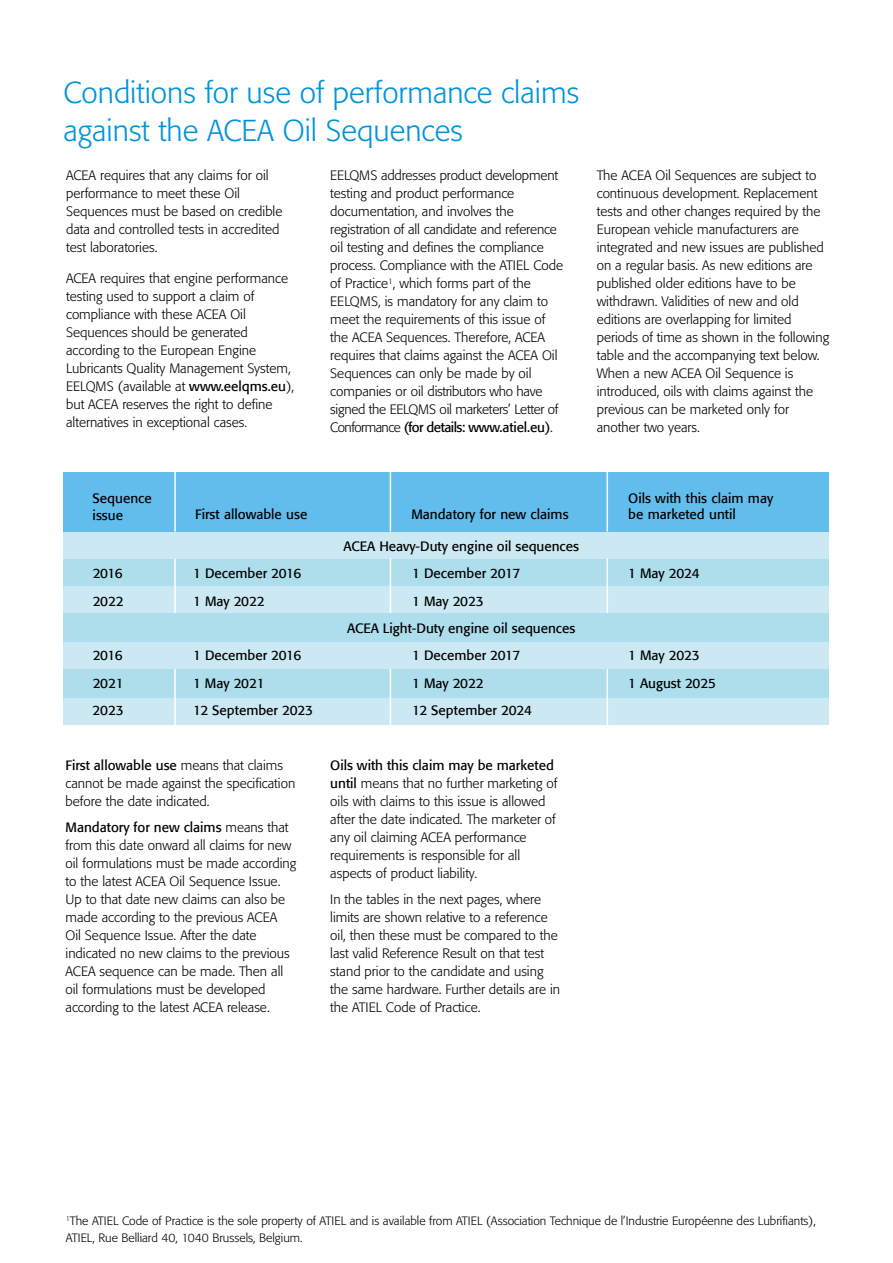
<style>
.page{position:relative;width:893px;height:1263px;background:#fff}
.page>*{position:absolute;margin:0;border:0;box-sizing:border-box;transform-origin:0 0}
.t1{font:300 30px/37.5px "Formata";color:#0094da}
.t2{font:300 13.5px/18px "Formata";color:#000}
.t3{font:13.5px/16.5px "Formata";color:#000}
.t4{font:300 12px/16.5px "Formata";color:#000}
.s1{font-weight:400}
</style>
<div class="page">
<div style="left:64px;top:472px;width:765px;height:65px;background:#60bdec"></div>
<div style="left:64px;top:558px;width:765px;height:167px;background:#aeddec"></div>
<div style="left:64px;top:532px;width:765px;height:26px;background:#cce9f3"></div>
<div style="left:64px;top:586px;width:765px;height:27px;background:#cce9f3"></div>
<div style="left:64px;top:642px;width:765px;height:27px;background:#cce9f3"></div>
<div style="left:64px;top:698px;width:765px;height:27px;background:#cce9f3"></div>
<hr style="left:174px;top:669px;width:2px;height:58px;background:#fff">
<hr style="left:174px;top:558px;width:2px;height:55px;background:#fff">
<hr style="left:174px;top:472px;width:2px;height:60px;background:#fff">
<hr style="left:390px;top:669px;width:1px;height:58px;background:#fff">
<hr style="left:390px;top:558px;width:1px;height:55px;background:#fff">
<hr style="left:390px;top:472px;width:1px;height:60px;background:#fff">
<hr style="left:606px;top:669px;width:2px;height:58px;background:#fff">
<hr style="left:606px;top:558px;width:2px;height:55px;background:#fff">
<hr style="left:606px;top:472px;width:2px;height:60px;background:#fff">
<h1 class="t1" style="left:63px;top:74px;width:517px">Conditions for use of performance claims against the ACEA Oil Sequences</h1>
<p class="t2" style="left:66px;top:166px;width:218px">ACEA requires that any claims for oil performance to meet these Oil<br>Sequences must be based on credible data and controlled tests in accredited test laboratories.</p>
<p class="t2" style="left:66px;top:269px;width:230px">ACEA requires that engine performance testing used to support a claim of compliance with these ACEA Oil Sequences should be generated according to the European Engine Lubricants Quality Management System, EELQMS (available at <span class="s1">www.eelqms.eu</span>), but ACEA reserves the right to define alternatives in exceptional cases.</p>
<p class="t2" style="left:330px;top:166px;width:234px">EELQMS addresses product development testing and product performance documentation, and involves the registration of all candidate and reference oil testing and defines the compliance process. Compliance with the ATIEL Code of Practice<sup>1</sup>, which forms part of the EELQMS, is mandatory for any claim to meet the requirements of this issue of the ACEA Sequences. Therefore, ACEA requires that claims against the ACEA Oil Sequences can only be made by oil companies or oil distributors who have signed the EELQMS oil marketers’ Letter of Conformance <span class="s1">(for details: www.atiel.eu)</span>.</p>
<p class="t2" style="left:597px;top:167px;width:234px">The ACEA Oil Sequences are subject to continuous development. Replacement tests and other changes required by the European vehicle manufacturers are integrated and new issues are published on a regular basis. As new editions are published older editions have to be withdrawn. Validities of new and old editions are overlapping for limited periods of time as shown in the following table and the accompanying text below.<br>When a new ACEA Oil Sequence is introduced, oils with claims against the previous can be marketed only for another two years.</p>
<p class="t3" style="left:93px;top:490px;width:61px">Sequence issue</p>
<p class="t3" style="left:195px;top:506px;width:114px">First allowable use</p>
<p class="t3" style="left:411px;top:506px;width:159px">Mandatory for new claims</p>
<p class="t3" style="left:344px;top:538px;width:237px">ACEA Heavy-Duty engine oil sequences</p>
<p class="t3" style="left:628px;top:490px;width:147px">Oils with this claim may be marketed until</p>
<p class="t3" style="left:93px;top:565px;width:32px">2016</p>
<p class="t3" style="left:193px;top:565px;width:110px">1 December 2016</p>
<p class="t3" style="left:412px;top:565px;width:110px">1 December 2017</p>
<p class="t3" style="left:628px;top:565px;width:73px">1 May 2024</p>
<p class="t3" style="left:93px;top:592px;width:32px">2022</p>
<p class="t3" style="left:193px;top:592px;width:73px">1 May 2022</p>
<p class="t3" style="left:347px;top:587px;width:230px;line-height:27.5px;text-indent:65px">1 May 2023<br>ACEA Light-Duty engine oil sequences</p>
<p class="t3" style="left:93px;top:647px;width:32px">2016</p>
<p class="t3" style="left:193px;top:647px;width:110px">1 December 2016</p>
<p class="t3" style="left:412px;top:647px;width:110px">1 December 2017</p>
<p class="t3" style="left:628px;top:647px;width:73px">1 May 2023</p>
<p class="t3" style="left:93px;top:675px;width:32px">2021</p>
<p class="t3" style="left:193px;top:675px;width:73px">1 May 2021</p>
<p class="t3" style="left:412px;top:675px;width:73px">1 May 2022</p>
<p class="t3" style="left:628px;top:675px;width:89px">1 August 2025</p>
<p class="t3" style="left:93px;top:702px;width:32px">2023</p>
<p class="t3" style="left:193px;top:702px;width:121px">12 September 2023</p>
<p class="t3" style="left:412px;top:702px;width:121px">12 September 2024</p>
<p class="t2" style="left:66px;top:756px;width:231px"><span class="s1">First allowable use</span> means that claims cannot be made against the specification before the date indicated.</p>
<p class="t2" style="left:66px;top:819px;width:232px"><span class="s1">Mandatory for new claims</span> means that from this date onward all claims for new oil formulations must be made according to the latest ACEA Oil Sequence Issue.<br>Up to that date new claims can also be made according to the previous ACEA<br>Oil Sequence Issue. After the date indicated no new claims to the previous ACEA sequence can be made. Then all oil formulations must be developed according to the latest ACEA release.</p>
<p class="t2" style="left:330px;top:756px;width:229px"><span class="s1">Oils with this claim may be marketed until</span> means that no further marketing of oils with claims to this issue is allowed after the date indicated. The marketer of any oil claiming ACEA performance requirements is responsible for all aspects of product liability.</p>
<p class="t2" style="left:330px;top:891px;width:231px">In the tables in the next pages, where limits are shown relative to a reference oil, then these must be compared to the last valid Reference Result on that test stand prior to the candidate and using the same hardware. Further details are in the ATIEL Code of Practice.</p>
<p class="t4" style="left:66px;top:1213px;width:751px"><sup>1</sup>The ATIEL Code of Practice is the sole property of ATIEL and is available from ATIEL (Association Technique de l’Industrie Européenne des Lubrifiants),<br>ATIEL, Rue Belliard 40, 1040 Brussels, Belgium.</p>
</div>
